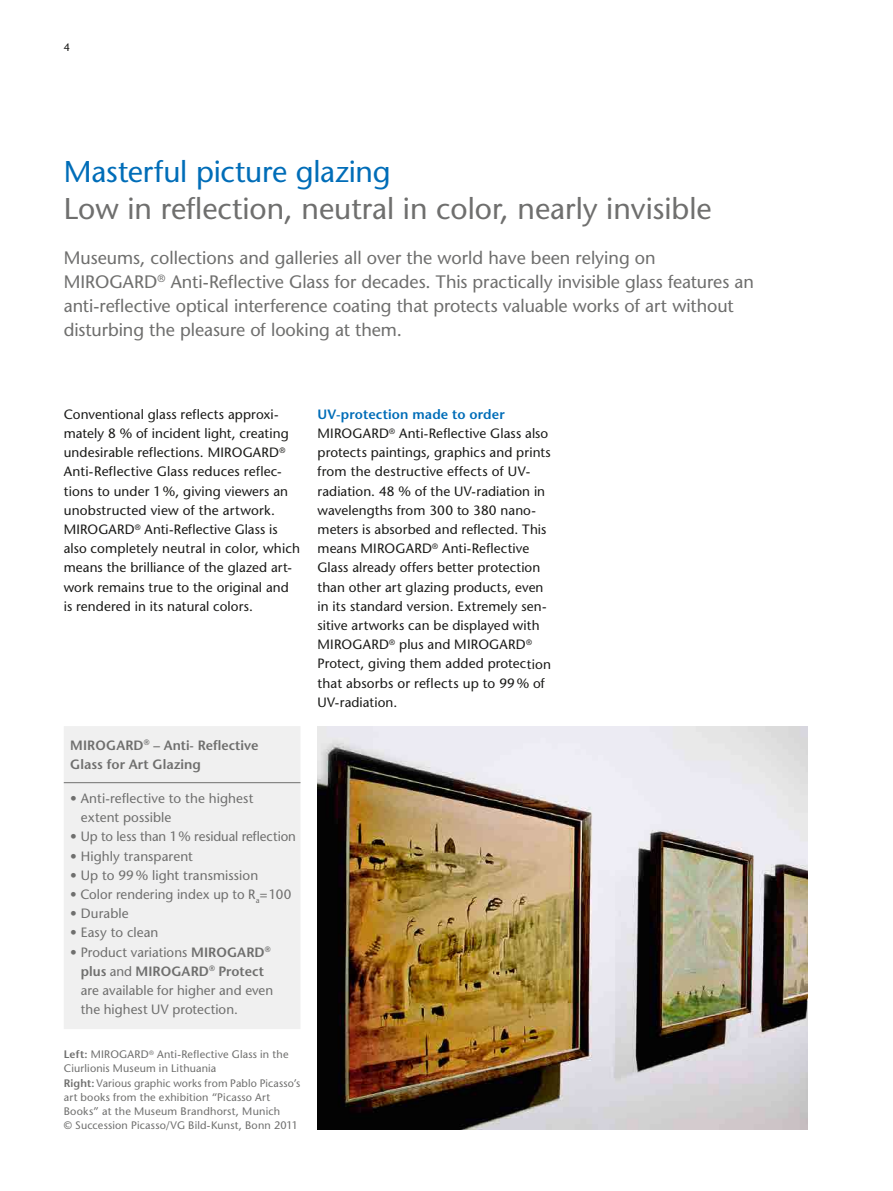
<style>
.page{position:relative;width:893px;height:1191px;background:#fff}
.page>*{position:absolute;margin:0;border:0;box-sizing:border-box;transform-origin:0 0}
.t1{font:500 30px "Stone Sans Std";color:#6f6f6e}
.t2{font:500 30px "Stone Sans Std";letter-spacing:-.01em;color:#006db8}
.t3{font:500 18px/24px "Stone Sans Std";color:#6f6f6e}
.t4{font:500 13.5px/19.2px "Stone Sans Std";letter-spacing:.01em;color:#1a1a18}
.t5{font:500 13.5px/19.2px "Stone Sans Std";letter-spacing:.005em;color:#6f6f6e}
.t6{font:600 13.5px/19.2px "Stone Sans Std";color:#6f6f6e}
.t7{font:500 10.8px/14.2px "Stone Sans Std";letter-spacing:.015em;color:#6f6f6e}
.t8{font:500 10.8px "Stone Sans Std";color:#1a1a18}
.s1{font-weight:600;color:#006db8}
.s2{font-weight:600}
</style>
<div class="page">
<img style="left:317px;top:726px;width:491px;height:403px">
<div style="left:64px;top:726px;width:236px;height:303px;background:#f0f0f0"></div>
<hr style="left:64px;top:782px;width:236px;height:1px;background:#6f6f6e">
<p class="t8" style="left:64px;top:40px;width:8px">4</p>
<h1 class="t2" style="left:64px;top:153px;width:328px">Masterful picture glazing</h1>
<h1 class="t1" style="left:64px;top:191px;width:649px">Low in reflection, neutral in color, nearly invisible</h1>
<p class="t3" style="left:64px;top:246px;width:692px">Museums, collections and galleries all over the world have been relying on MIROGARD<sup>®</sup> Anti-Reflective Glass for decades. This practically invisible glass features an anti-reflective optical interference coating that protects valuable works of art without disturbing the pleasure of looking at them.</p>
<p class="t4" style="left:64px;top:404px;width:238px">Conventional glass reflects approxi&shy;mately 8 % of incident light, creating undesirable reflections. MIROGARD<sup>® </sup>Anti-Reflective Glass reduces reflec&shy;tions to under 1%, giving viewers an unobstructed view of the artwork.<br>MIROGARD<sup>®</sup> Anti-Reflective Glass is also completely neutral in color, which means the brilliance of the glazed art&shy;work remains true to the original and is rendered in its natural colors.</p>
<p class="t4" style="left:317px;top:404px;width:235px"><span class="s1">UV-protection made to order </span>MIROGARD<sup>®</sup> Anti-Reflective Glass also protects paintings, graphics and prints from the destructive effects of UV&shy;radiation. 48 % of the UV-radiation in wavelengths from 300 to 380 nano&shy;meters is absorbed and reflected. This means MIROGARD<sup>®</sup> Anti-Reflective Glass already offers better protection than other art glazing products, even in its standard version. Extremely sen&shy;sitive artworks can be displayed with MIROGARD<sup>®</sup> plus and MIROGARD<sup>® </sup>Protect, giving them added protection that absorbs or reflects up to 99% of UV-radiation.</p>
<p class="t6" style="left:70px;top:735px;width:190px">MIROGARD<sup>®</sup> – Anti- Reflective<br>Glass for Art Glazing</p>
<p class="t5" style="left:81px;top:788px;width:174px;text-indent:-11px">• Anti-reflective to the highest extent possible</p>
<p class="t5" style="left:70px;top:827px;width:227px">• Up to less than 1% residual reflection</p>
<p class="t5" style="left:70px;top:846px;width:124px">• Highly transparent</p>
<p class="t5" style="left:70px;top:865px;width:190px">• Up to 99% light transmission</p>
<p class="t5" style="left:70px;top:884px;width:223px">• Color rendering index up to R<sub>a</sub>=100</p>
<p class="t5" style="left:70px;top:904px;width:60px">• Durable</p>
<p class="t5" style="left:70px;top:923px;width:90px">• Easy to clean</p>
<p class="t5" style="left:81px;top:942px;width:194px;text-indent:-11px">• Product variations <span class="s2">MIROGARD</span><sup>® </sup><span class="s2">plus</span> and <span class="s2">MIROGARD</span><sup>®</sup> <span class="s2">Protect </span>are available for higher and even the highest UV protection.</p>
<p class="t7" style="left:64px;top:1047px;width:238px"><span class="s2">Left:</span> MIROGARD<sup>®</sup> Anti-Reflective Glass in the Ciurlionis Museum in Lithuania<br><span class="s2">Right:</span> Various graphic works from Pablo Picasso’s art books from the exhibition “Picasso Art Books” at the Museum Brandhorst, Munich<br>© Succession Picasso/VG Bild-Kunst, Bonn 2011</p>
</div>
